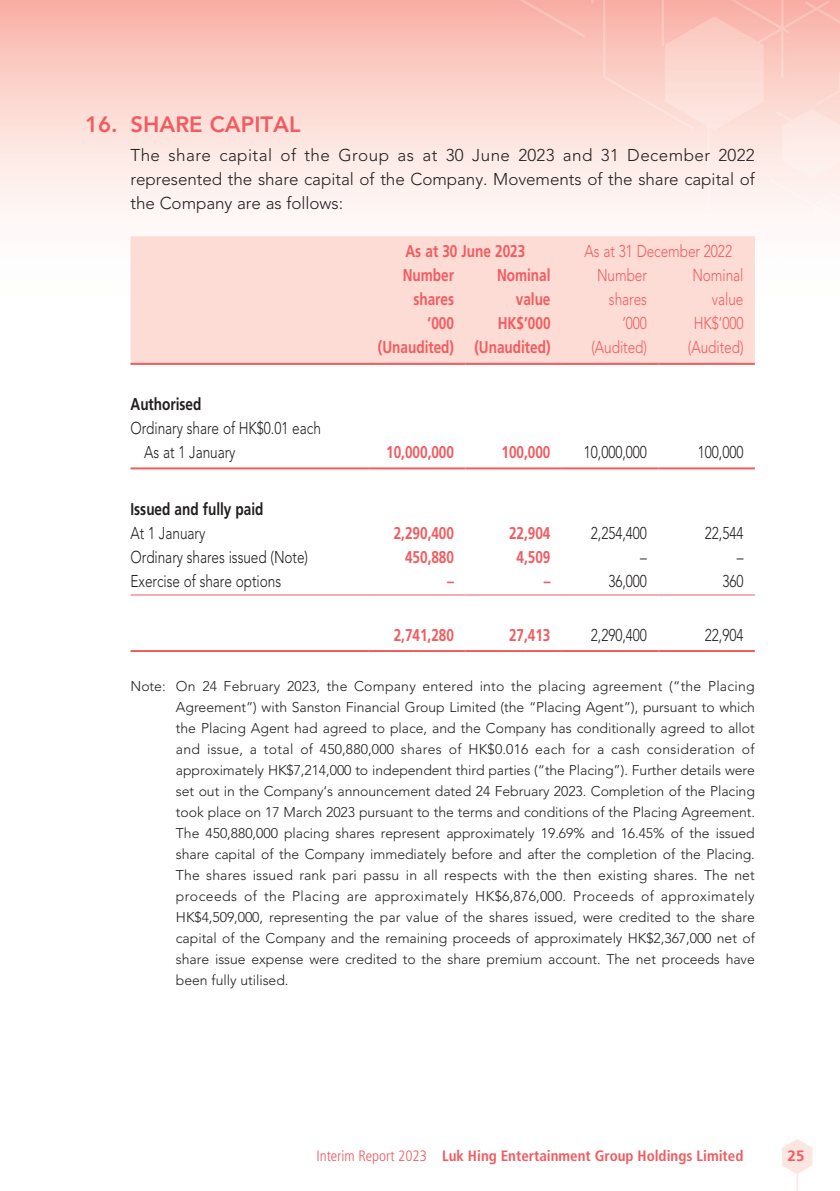
<style>
.page{position:relative;width:840px;height:1191px;background:#fff}
.page>*{position:absolute;margin:0;border:0;box-sizing:border-box;transform-origin:0 0}
.t1{font:800 22px "Avenir LT Std";color:#f05c61}
.t2{font:300 17px/24px "Avenir LT Std";letter-spacing:-.005em;color:#231f20;scale:.8 1}
.t3{font:300 17px/24px "Avenir LT Std";letter-spacing:-.005em;color:#231f20;text-align:justify}
.t4{font:700 17px "Frutiger LT Std";color:#f05c61;scale:.8 1}
.t5{font:300 17px "Avenir LT Std";letter-spacing:-.005em;color:#f05c61;scale:.8 1}
.t6{font:700 17px "Frutiger LT Std";color:#231f20;scale:.8 1}
.t7{font:700 condensed 15px "Frutiger LT Std";color:#f05c61}
.t8{font:700 15px "Frutiger LT Std";color:#f05c61}
.t9{font:300 14px/21px "Avenir LT Std";letter-spacing:-.005em;color:#231f20;text-align:justify}
.s1{font-weight:300}
</style>
<div class="page">
<div style="left:130px;top:236px;width:624px;height:127px;background:#fcdcd4"></div>
<hr style="left:130px;top:363px;width:239px;height:2px;background:#f05c61">
<hr style="left:369px;top:363px;width:96px;height:2px;background:#f05c61">
<hr style="left:465px;top:363px;width:96px;height:2px;background:#f05c61">
<hr style="left:561px;top:363px;width:97px;height:2px;background:#f05c61">
<hr style="left:658px;top:363px;width:96px;height:2px;background:#f05c61">
<hr style="left:130px;top:467px;width:239px;height:2px;background:#f05c61">
<hr style="left:369px;top:467px;width:96px;height:2px;background:#f05c61">
<hr style="left:465px;top:467px;width:96px;height:2px;background:#f05c61">
<hr style="left:561px;top:467px;width:97px;height:2px;background:#f05c61">
<hr style="left:658px;top:467px;width:96px;height:2px;background:#f05c61">
<hr style="left:130px;top:594px;width:239px;height:1px;background:#f05c61">
<hr style="left:369px;top:594px;width:96px;height:1px;background:#f05c61">
<hr style="left:465px;top:594px;width:96px;height:1px;background:#f05c61">
<hr style="left:561px;top:594px;width:97px;height:1px;background:#f05c61">
<hr style="left:658px;top:594px;width:96px;height:1px;background:#f05c61">
<hr style="left:130px;top:650px;width:239px;height:2px;background:#f05c61">
<hr style="left:369px;top:650px;width:96px;height:2px;background:#f05c61">
<hr style="left:465px;top:650px;width:96px;height:2px;background:#f05c61">
<hr style="left:561px;top:650px;width:97px;height:2px;background:#f05c61">
<hr style="left:658px;top:650px;width:96px;height:2px;background:#f05c61">
<h1 class="t1" style="left:85px;top:111px;width:217px">16. SHARE CAPITAL</h1>
<p class="t3" style="left:130px;top:144px;width:625px">The share capital of the Group as at 30 June 2023 and 31 December 2022 represented the share capital of the Company. Movements of the share capital of the Company are as follows:</p>
<p class="t4" style="left:405px;top:241px;width:151px">As at 30 June 2023</p>
<p class="t5" style="left:584px;top:241px;width:186px">As at 31 December 2022</p>
<p class="t4" style="left:402px;top:265px;width:66px">Number</p>
<p class="t4" style="left:496px;top:265px;width:68px">Nominal</p>
<p class="t5" style="left:596px;top:265px;width:64px">Number</p>
<p class="t5" style="left:692px;top:265px;width:65px">Nominal</p>
<p class="t4" style="left:413px;top:289px;width:52px">shares</p>
<p class="t4" style="left:515px;top:289px;width:45px">value</p>
<p class="t5" style="left:608px;top:289px;width:49px">shares</p>
<p class="t5" style="left:711px;top:289px;width:41px">value</p>
<p class="t4" style="left:427px;top:313px;width:34px">’000</p>
<p class="t4" style="left:497px;top:313px;width:67px">HK$’000</p>
<p class="t5" style="left:622px;top:313px;width:32px">’000</p>
<p class="t5" style="left:693px;top:313px;width:64px">HK$’000</p>
<p class="t4" style="left:378px;top:337px;width:217px">(Unaudited) (Unaudited)</p>
<p class="t5" style="left:591px;top:337px;width:71px">(Audited)</p>
<p class="t5" style="left:687px;top:337px;width:71px">(Audited)</p>
<p class="t6" style="left:130px;top:394px;width:90px">Authorised</p>
<p class="t2" style="left:144px;top:416px;width:222px;text-indent:-14px">Ordinary share of HK$0.01 each<br>As at 1 January</p>
<p class="t4" style="left:386px;top:442px;width:86px">10,000,000</p>
<p class="t4" style="left:501px;top:442px;width:63px">100,000</p>
<p class="t2" style="left:583px;top:440px;width:80px">10,000,000</p>
<p class="t2" style="left:697px;top:440px;width:59px">100,000</p>
<p class="t6" style="left:130px;top:498px;width:168px">Issued and fully paid</p>
<p class="t2" style="left:130px;top:521px;width:95px">At 1 January</p>
<p class="t4" style="left:393px;top:522px;width:77px">2,290,400</p>
<p class="t4" style="left:508px;top:522px;width:53px">22,904</p>
<p class="t2" style="left:590px;top:521px;width:72px">2,254,400</p>
<p class="t2" style="left:704px;top:521px;width:50px">22,544</p>
<p class="t2" style="left:130px;top:545px;width:223px">Ordinary shares issued (Note)</p>
<p class="t4" style="left:405px;top:546px;width:63px">450,880</p>
<p class="t4" style="left:516px;top:546px;width:44px">4,509</p>
<p class="t2" style="left:640px;top:545px;width:10px">–</p>
<p class="t2" style="left:736px;top:545px;width:10px">–</p>
<p class="t2" style="left:130px;top:569px;width:190px">Exercise of share options</p>
<p class="t4" style="left:447px;top:570px;width:10px">–</p>
<p class="t4" style="left:543px;top:570px;width:10px">–</p>
<p class="t2" style="left:608px;top:569px;width:50px">36,000</p>
<p class="t2" style="left:722px;top:569px;width:28px">360</p>
<p class="t4" style="left:393px;top:624px;width:77px">2,741,280</p>
<p class="t4" style="left:508px;top:624px;width:53px">27,413</p>
<p class="t2" style="left:590px;top:623px;width:72px">2,290,400</p>
<p class="t2" style="left:704px;top:623px;width:50px">22,904</p>
<p class="t9" style="left:176px;top:676px;width:580px;text-indent:-45px">Note: On 24 February 2023, the Company entered into the placing agreement (“the Placing Agreement”) with Sanston Financial Group Limited (the “Placing Agent”), pursuant to which the Placing Agent had agreed to place, and the Company has conditionally agreed to allot and issue, a total of 450,880,000 shares of HK$0.016 each for a cash consideration of approximately HK$7,214,000 to independent third parties (“the Placing”). Further details were set out in the Company‘s announcement dated 24 February 2023. Completion of the Placing took place on 17 March 2023 pursuant to the terms and conditions of the Placing Agreement.<br>The 450,880,000 placing shares represent approximately 19.69% and 16.45% of the issued share capital of the Company immediately before and after the completion of the Placing.<br>The shares issued rank pari passu in all respects with the then existing shares. The net proceeds of the Placing are approximately HK$6,876,000. Proceeds of approximately HK$4,509,000, representing the par value of the shares issued, were credited to the share capital of the Company and the remaining proceeds of approximately HK$2,367,000 net of share issue expense were credited to the share premium account. The net proceeds have been fully utilised.</p>
<p class="t7" style="left:316px;top:1146px;width:428px"><span class="s1">Interim Report 2023</span> Luk Hing Entertainment Group Holdings Limited</p>
<p class="t8" style="left:787px;top:1146px;width:18px">25</p>
</div>
